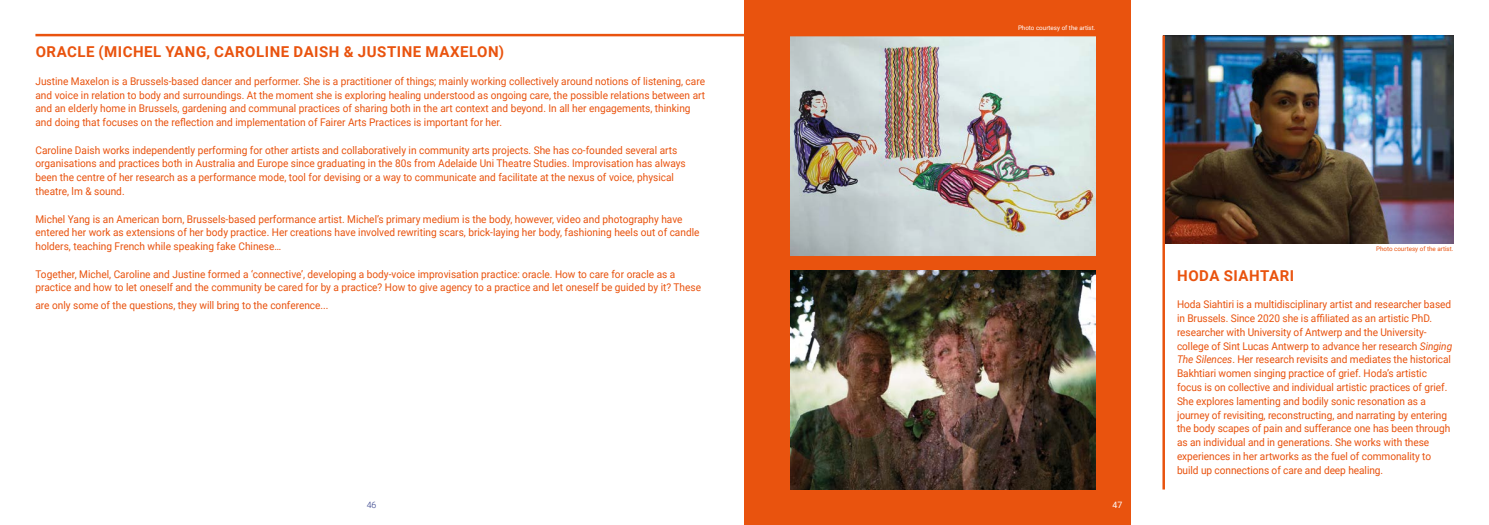
<style>
.page{position:relative;width:1489px;height:525px;background:#fff}
.page>*{position:absolute;margin:0;border:0;box-sizing:border-box;transform-origin:0 0}
.t1{font:700 15px "Roboto";letter-spacing:.035em;color:#e9530e}
.t2{font:10.62px/13.8px "Roboto";color:#e9530e;scale:.95 1}
.t3{font:300 8.75px "Roboto";color:#283583}
.t4{font:8.75px "Roboto";color:#fff}
.t5{font:6.25px "Roboto";color:#fff}
.t6{font:6.25px "Roboto";color:#e9530e}
.s1{font-style:italic}
</style>
<div class="page">
<div style="left:744px;top:0;width:386px;height:524px;background:#e9530e"></div>
<img style="left:790px;top:36px;width:305px;height:219px">
<img style="left:790px;top:270px;width:305px;height:219px">
<hr style="left:35px;top:34px;width:1076px;height:2px;background:#e9530e">
<img style="left:1164px;top:35px;width:289px;height:209px">
<hr style="left:1162px;top:35px;width:2px;height:454px;background:#e9530e">
<h1 class="t1" style="left:36px;top:41px;width:470px">ORACLE (MICHEL YANG, CAROLINE DAISH &amp; JUSTINE MAXELON)</h1>
<p class="t2" style="left:35px;top:74px;width:706px">Justine Maxelon is a Brussels-based dancer and performer. She is a practitioner of things; mainly working collectively around notions of listening, care and voice in relation to body and surroundings. At the moment she is exploring healing understood as ongoing care, the possible relations between art and an elderly home in Brussels, gardening and communal practices of sharing both in the art context and beyond. In all her engagements, thinking and doing that focuses on the reflection and implementation of Fairer Arts Practices is important for her.</p>
<p class="t2" style="left:35px;top:143px;width:686px">Caroline Daish works independently performing for other artists and collaboratively in community arts projects. She has co-founded several arts organisations and practices both in Australia and Europe since graduating in the 80s from Adelaide Uni Theatre Studies. Improvisation has always been the centre of her research as a performance mode, tool for devising or a way to communicate and facilitate at the nexus of voice, physical theatre, lm &amp; sound.</p>
<p class="t2" style="left:35px;top:211px;width:700px">Michel Yang is an American born, Brussels-based performance artist. Michel’s primary medium is the body, however, video and photography have entered her work as extensions of her body practice. Her creations have involved rewriting scars, brick-laying her body, fashioning heels out of candle holders, teaching French while speaking fake Chinese…</p>
<p class="t2" style="left:35px;top:266px;width:702px">Together, Michel, Caroline and Justine formed a ‘connective’, developing a body-voice improvisation practice: oracle. How to care for oracle as a practice and how to let oneself and the community be cared for by a practice? How to give agency to a practice and let oneself be guided by it? These</p>
<p class="t2" style="left:35px;top:298px;width:310px">are only some of the questions, they will bring to the conference...</p>
<p class="t5" style="left:1017px;top:23px;width:79px">Photo courtesy of the artist.</p>
<p class="t3" style="left:367px;top:498px;width:11px">46</p>
<p class="t4" style="left:1112px;top:498px;width:11px">47</p>
<p class="t6" style="left:1375px;top:245px;width:79px">Photo courtesy of the artist.</p>
<h1 class="t1" style="left:1177px;top:265px;width:118px">HODA SIAHTARI</h1>
<p class="t2" style="left:1176px;top:297px;width:291px">Hoda Siahtiri is a multidisciplinary artist and researcher based in Brussels. Since 2020 she is affiliated as an artistic PhD. researcher with University of Antwerp and the University&shy;college of Sint Lucas Antwerp to advance her research <span class="s1">Singing The Silences</span>. Her research revisits and mediates the historical Bakhtiari women singing practice of grief. Hoda’s artistic focus is on collective and individual artistic practices of grief.<br>She explores lamenting and bodily sonic resonation as a journey of revisiting, reconstructing, and narrating by entering the body scapes of pain and sufferance one has been through as an individual and in generations. She works with these experiences in her artworks as the fuel of commonality to build up connections of care and deep healing.</p>
</div>
